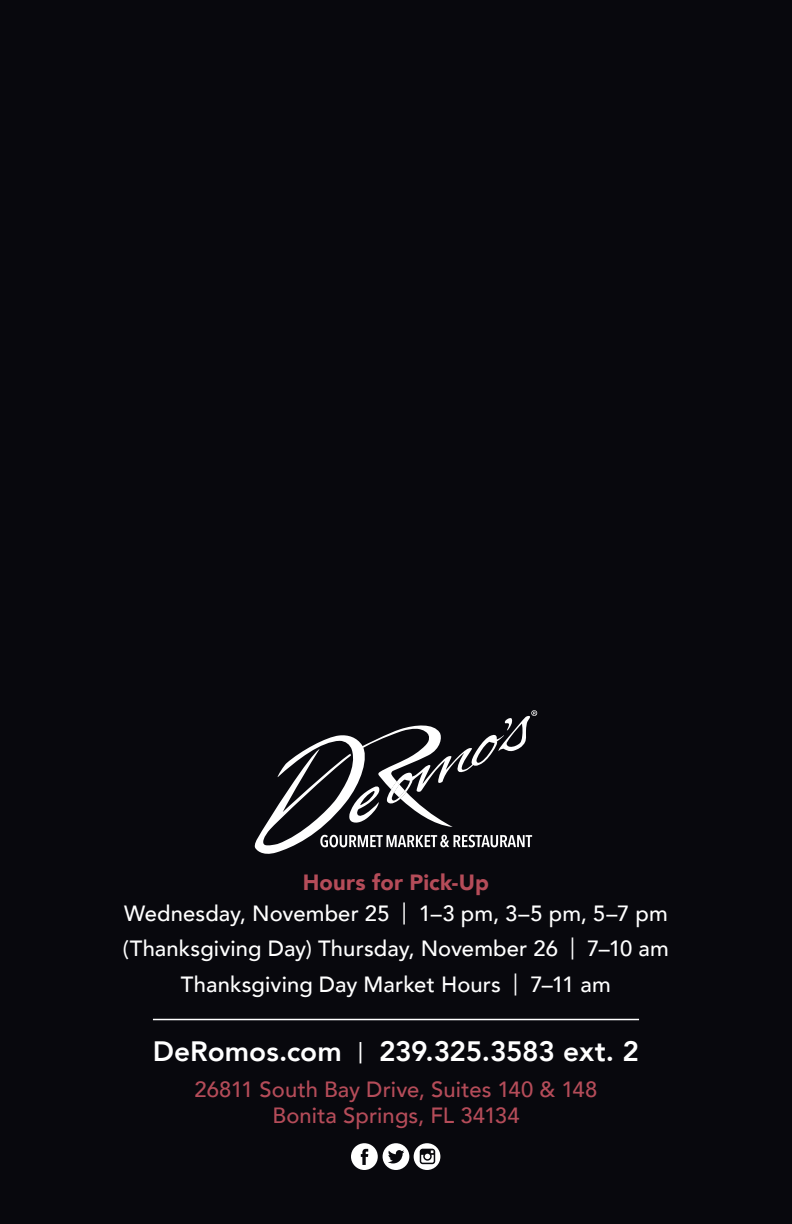
<style>
.page{position:relative;width:792px;height:1224px;background:#08080d}
.page>*{position:absolute;margin:0;border:0;box-sizing:border-box;transform-origin:0 0}
.t1{font:800 28px "Avenir";letter-spacing:-.01em;color:#fff}
.t2{font:500 22px "Avenir";letter-spacing:.005em;color:#fff}
.t3{font:500 22px/26.4px "Avenir";letter-spacing:.005em;color:#b54c59;text-align:center}
.t4{font:900 22px "Avenir";letter-spacing:.005em;color:#b54c59}
.s1{font-weight:400}
</style>
<div class="page">
<hr style="left:153px;top:1019px;width:486px;height:1px;background:#fff">
<svg style="left:255px;top:710px;width:282px;height:144px"></svg>
<svg style="left:351px;top:1143px;width:89px;height:27px"></svg>
<p class="t4" style="left:303px;top:864px;width:188px">Hours for Pick-Up</p>
<p class="t2" style="left:124px;top:894px;width:545px">Wednesday, November 25 <span class="s1">|</span> 1–3 pm, 3–5 pm, 5–7 pm</p>
<p class="t2" style="left:123px;top:930px;width:548px">(Thanksgiving Day) Thursday, November 26 <span class="s1">|</span> 7–10 am</p>
<p class="t2" style="left:181px;top:965px;width:432px">Thanksgiving Day Market Hours <span class="s1">|</span> 7–11 am</p>
<p class="t1" style="left:153px;top:1030px;width:488px">DeRomos.com <span class="s1">|</span> 239.325.3583 ext. 2</p>
<p class="t3" style="left:195px;top:1075px;width:404px">26811 South Bay Drive, Suites 140 &amp; 148<br>Bonita Springs, FL 34134</p>
</div>
